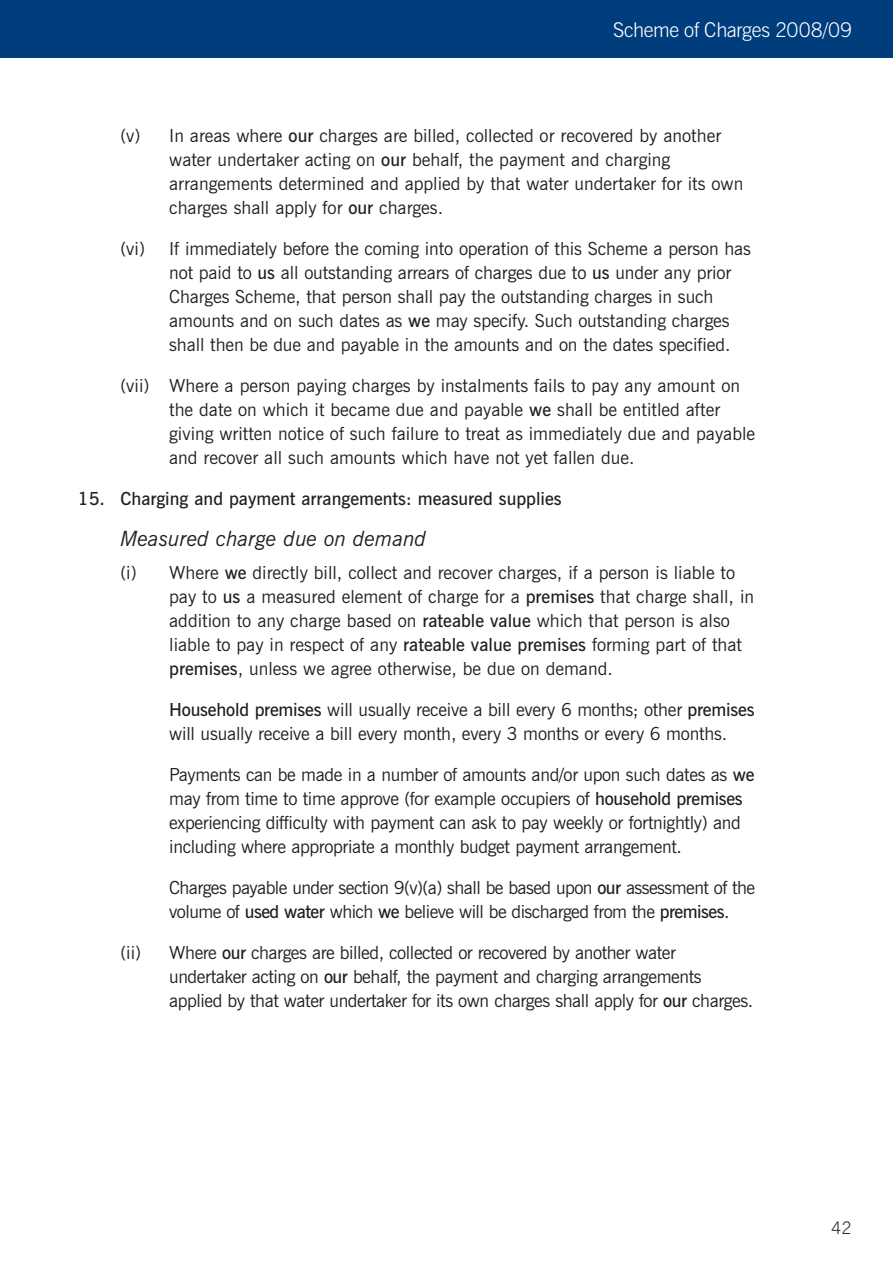
<style>
.page{position:relative;width:893px;height:1263px;background:#fff}
.page>*{position:absolute;margin:0;border:0;box-sizing:border-box;transform-origin:0 0}
.t1{font:italic 21px "News Gothic BT";color:#231f20}
.t2{font:300 20.25px "News Gothic BT";letter-spacing:-.005em;color:#fff}
.t3{font:18px/24px "News Gothic BT";letter-spacing:-.005em;color:#231f20}
.t4{font:18px/24px "News Gothic BT";letter-spacing:-.025em;color:#231f20}
.t5{font:18px/24px "News Gothic BT";letter-spacing:-.03em;color:#231f20}
.t6{font:600 18px "News Gothic BT";color:#231f20}
.t7{font:300 17.25px "News Gothic BT";color:#231f20}
.s1{font-weight:600}
</style>
<div class="page">
<div style="left:0;top:0;width:892px;height:57px;background:#003d7d"></div>
<p class="t2" style="left:613px;top:23px;width:241px">Scheme of Charges 2008/09</p>
<p class="t3" style="left:169px;top:126px;width:575px;text-indent:-49px">(v) In areas where <span class="s1">our</span> charges are billed, collected or recovered by another water undertaker acting on <span class="s1">our</span> behalf, the payment and charging arrangements determined and applied by that water undertaker for its own charges shall apply for <span class="s1">our</span> charges.</p>
<p class="t3" style="left:169px;top:239px;width:583px;text-indent:-49px">(vi) If immediately before the coming into operation of this Scheme a person has not paid to <span class="s1">us</span> all outstanding arrears of charges due to <span class="s1">us</span> under any prior Charges Scheme, that person shall pay the outstanding charges in such amounts and on such dates as <span class="s1">we</span> may specify. Such outstanding charges shall then be due and payable in the amounts and on the dates specified.</p>
<p class="t3" style="left:169px;top:376px;width:587px;text-indent:-49px">(vii) Where a person paying charges by instalments fails to pay any amount on the date on which it became due and payable <span class="s1">we</span> shall be entitled after giving written notice of such failure to treat as immediately due and payable and recover all such amounts which have not yet fallen due.</p>
<p class="t6" style="left:78px;top:492px;width:485px">15. Charging and payment arrangements: measured supplies</p>
<p class="t1" style="left:120px;top:531px;width:307px">Measured charge due on demand</p>
<p class="t3" style="left:169px;top:562px;width:586px;text-indent:-49px">(i) Where <span class="s1">we</span> directly bill, collect and recover charges, if a person is liable to pay to <span class="s1">us</span> a measured element of charge for a <span class="s1">premises</span> that charge shall, in addition to any charge based on <span class="s1">rateable value</span> which that person is also liable to pay in respect of any <span class="s1">rateable value premises</span> forming part of that <span class="s1">premises</span>, unless we agree otherwise, be due on demand.</p>
<p class="t3" style="left:169px;top:699px;width:587px"><span class="s1">Household premises</span> will usually receive a bill every 6 months; other <span class="s1">premises </span>will usually receive a bill every month, every 3 months or every 6 months.</p>
<p class="t3" style="left:169px;top:764px;width:586px">Payments can be made in a number of amounts and/or upon such dates as <span class="s1">we </span>may from time to time approve (for example occupiers of <span class="s1">household premises </span>experiencing difficulty with payment can ask to pay weekly or fortnightly) and including where appropriate a monthly budget payment arrangement.</p>
<p class="t5" style="left:169px;top:877px;width:587px">Charges payable under section 9(v)(a) shall be based upon <span class="s1">our</span> assessment of the volume of <span class="s1">used water</span> which <span class="s1">we</span> believe will be discharged from the <span class="s1">premises</span>.</p>
<p class="t4" style="left:169px;top:942px;width:585px;text-indent:-49px">(ii) Where <span class="s1">our</span> charges are billed, collected or recovered by another water undertaker acting on <span class="s1">our</span> behalf, the payment and charging arrangements applied by that water undertaker for its own charges shall apply for <span class="s1">our</span> charges.</p>
<p class="t7" style="left:831px;top:1222px;width:22px">42</p>
</div>
